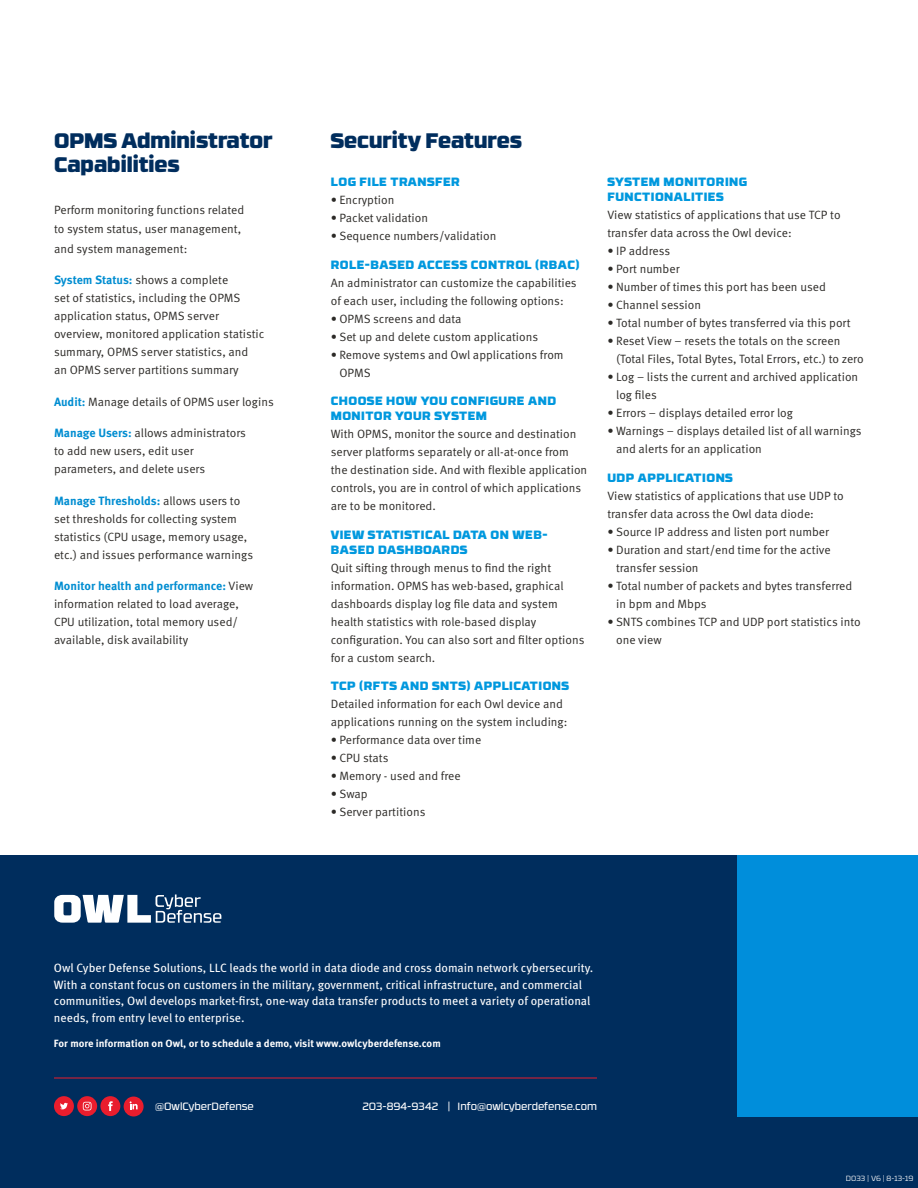
<style>
.page{position:relative;width:918px;height:1188px;background:#fff}
.page>*{position:absolute;margin:0;border:0;box-sizing:border-box;transform-origin:0 0}
.t1{font:900 21px/24px "RB No 3.1";color:#002d5d}
.t2{font:12px/18px "Meta Pro Norm";color:#2c2a27}
.t3{font:12px/16.5px "Meta Pro";color:#fff}
.t4{font:900 12px/15px "RB No 3.1";letter-spacing:.04em;color:#0098de}
.t5{font:700 12px "Meta Pro";color:#008dd1}
.t6{font:700 10.5px "Meta Pro";color:#fff}
.t7{font:10.5px "RB No 3.1";color:#fff}
.t8{font:300 7.5px "RB No 3.1";color:#fff}
.s1{font-family:"Meta Pro";font-weight:700;color:#008dd1}
.s2{font-family:"Meta Pro Norm";font-weight:400;color:#2c2a27}
</style>
<div class="page">
<div style="left:0;top:855px;width:918px;height:333px;background:#002d5d"></div>
<div style="left:737px;top:855px;width:181px;height:261px;background:#008edb"></div>
<div style="left:54px;top:1096px;width:20px;height:20px;background:#e91d2d;border-radius:50%"></div>
<svg style="left:60px;top:1103px;width:8px;height:6px"></svg>
<svg style="left:77px;top:1096px;width:20px;height:20px"></svg>
<svg style="left:83px;top:1102px;width:9px;height:8px"></svg>
<div style="left:100px;top:1096px;width:20px;height:20px;background:#e91d2d;border-radius:50%"></div>
<svg style="left:108px;top:1101px;width:5px;height:10px"></svg>
<div style="left:124px;top:1097px;width:20px;height:19px;background:#e91d2d;border-radius:50%"></div>
<svg style="left:130px;top:1101px;width:8px;height:8px"></svg>
<svg style="left:54px;top:895px;width:167px;height:28px"></svg>
<hr style="left:54px;top:1078px;width:543px;height:1px;background:#e91d2d">
<h1 class="t1" style="left:54px;top:126px;width:220px">OPMS Administrator<br>Capabilities</h1>
<p class="t2" style="left:54px;top:199px;width:192px;line-height:19.5px">Perform monitoring functions related to system status, user management, and system management:</p>
<p class="t2" style="left:54px;top:270px;width:212px"><span class="s1">System Status:</span> shows a complete<br>set of statistics, including the OPMS application status, OPMS server overview, monitored application statistic summary, OPMS server statistics, and<br>an OPMS server partitions summary</p>
<p class="t2" style="left:54px;top:392px;width:221px"><span class="s1">Audit:</span> Manage details of OPMS user logins</p>
<p class="t2" style="left:54px;top:423px;width:193px"><span class="s1">Manage Users:</span> allows administrators to add new users, edit user parameters, and delete users</p>
<p class="t5" style="left:54px;top:491px;width:188px">Manage Thresholds: <span class="s2">allows users to</span></p>
<p class="t2" style="left:54px;top:509px;width:201px">set thresholds for collecting system statistics (CPU usage, memory usage, etc.) and issues performance warnings</p>
<p class="t5" style="left:54px;top:577px;width:201px">Monitor health and performance: <span class="s2">View</span></p>
<p class="t2" style="left:54px;top:594px;width:186px;text-align:justify">information related to load average, CPU utilization, total memory used/ available, disk availability</p>
<h1 class="t1" style="left:331px;top:126px;width:193px">Security Features</h1>
<p class="t4" style="left:331px;top:173px;width:131px">LOG FILE TRANSFER</p>
<p class="t2" style="left:331px;top:190px;width:65px">• Encryption</p>
<p class="t2" style="left:331px;top:208px;width:99px">• Packet validation</p>
<p class="t2" style="left:331px;top:226px;width:167px">• Sequence numbers/validation</p>
<p class="t4" style="left:331px;top:256px;width:250px">ROLE-BASED ACCESS CONTROL (RBAC)</p>
<p class="t2" style="left:331px;top:273px;width:247px">An administrator can customize the capabilities of each user, including the following options:</p>
<p class="t2" style="left:331px;top:309px;width:132px">• OPMS screens and data</p>
<p class="t2" style="left:331px;top:327px;width:209px">• Set up and delete custom applications</p>
<p class="t2" style="left:339px;top:345px;width:226px;text-indent:-9px">• Remove systems and Owl applications from<br>OPMS</p>
<p class="t4" style="left:331px;top:392px;width:227px">CHOOSE HOW YOU CONFIGURE AND<br>MONITOR YOUR SYSTEM</p>
<p class="t2" style="left:331px;top:424px;width:258px">With OPMS, monitor the source and destination server platforms separately or all-at-once from the destination side. And with flexible application controls, you are in control of which applications are to be monitored.</p>
<p class="t4" style="left:331px;top:526px;width:218px">VIEW STATISTICAL DATA ON WEB-<br>BASED DASHBOARDS</p>
<p class="t2" style="left:331px;top:558px;width:255px">Quit sifting through menus to find the right information. OPMS has web-based, graphical dashboards display log file data and system health statistics with role-based display configuration. You can also sort and filter options for a custom search.</p>
<p class="t4" style="left:331px;top:677px;width:240px">TCP (RFTS AND SNTS) APPLICATIONS</p>
<p class="t2" style="left:331px;top:694px;width:238px">Detailed information for each Owl device and applications running on the system including:</p>
<p class="t2" style="left:331px;top:730px;width:152px">• Performance data over time</p>
<p class="t2" style="left:331px;top:748px;width:59px">• CPU stats</p>
<p class="t2" style="left:331px;top:766px;width:132px">• Memory - used and free</p>
<p class="t2" style="left:331px;top:784px;width:38px">• Swap</p>
<p class="t2" style="left:331px;top:802px;width:96px">• Server partitions</p>
<p class="t4" style="left:607px;top:173px;width:141px">SYSTEM MONITORING<br>FUNCTIONALITIES</p>
<p class="t2" style="left:607px;top:205px;width:235px">View statistics of applications that use TCP to transfer data across the Owl device:</p>
<p class="t2" style="left:607px;top:241px;width:64px">• IP address</p>
<p class="t2" style="left:607px;top:259px;width:74px">• Port number</p>
<p class="t2" style="left:607px;top:277px;width:220px">• Number of times this port has been used</p>
<p class="t2" style="left:607px;top:295px;width:95px">• Channel session</p>
<p class="t2" style="left:607px;top:313px;width:245px">• Total number of bytes transferred via this port</p>
<p class="t2" style="left:616px;top:331px;width:249px;text-indent:-9px">• Reset View – resets the totals on the screen (Total Files, Total Bytes, Total Errors, etc.) to zero</p>
<p class="t2" style="left:616px;top:367px;width:244px;text-indent:-9px">• Log – lists the current and archived application log files</p>
<p class="t2" style="left:607px;top:403px;width:187px">• Errors – displays detailed error log</p>
<p class="t2" style="left:616px;top:421px;width:247px;text-indent:-9px">• Warnings – displays detailed list of all warnings and alerts for an application</p>
<p class="t4" style="left:607px;top:469px;width:127px">UDP APPLICATIONS</p>
<p class="t2" style="left:607px;top:486px;width:238px">View statistics of applications that use UDP to transfer data across the Owl data diode:</p>
<p class="t2" style="left:607px;top:522px;width:223px">• Source IP address and listen port number</p>
<p class="t2" style="left:616px;top:540px;width:216px;text-indent:-9px">• Duration and start/end time for the active transfer session</p>
<p class="t2" style="left:616px;top:576px;width:238px;text-indent:-9px">• Total number of packets and bytes transferred in bpm and Mbps</p>
<p class="t2" style="left:616px;top:612px;width:246px;text-indent:-9px">• SNTS combines TCP and UDP port statistics into one view</p>
<p class="t3" style="left:54px;top:959px;width:541px">Owl Cyber Defense Solutions, LLC leads the world in data diode and cross domain network cybersecurity.<br>With a constant focus on customers in the military, government, critical infrastructure, and commercial communities, Owl develops market-first, one-way data transfer products to meet a variety of operational needs, from entry level to enterprise.</p>
<p class="t6" style="left:54px;top:1036px;width:388px">For more information on Owl, or to schedule a demo, visit www.owlcyberdefense.com</p>
<p class="t7" style="left:155px;top:1098px;width:100px">@OwlCyberDefense</p>
<p class="t7" style="left:363px;top:1098px;width:236px">203-894-9342 | Info@owlcyberdefense.com</p>
<p class="t8" style="left:846px;top:1173px;width:69px">D033 | V6 | 8-13-19</p>
</div>
